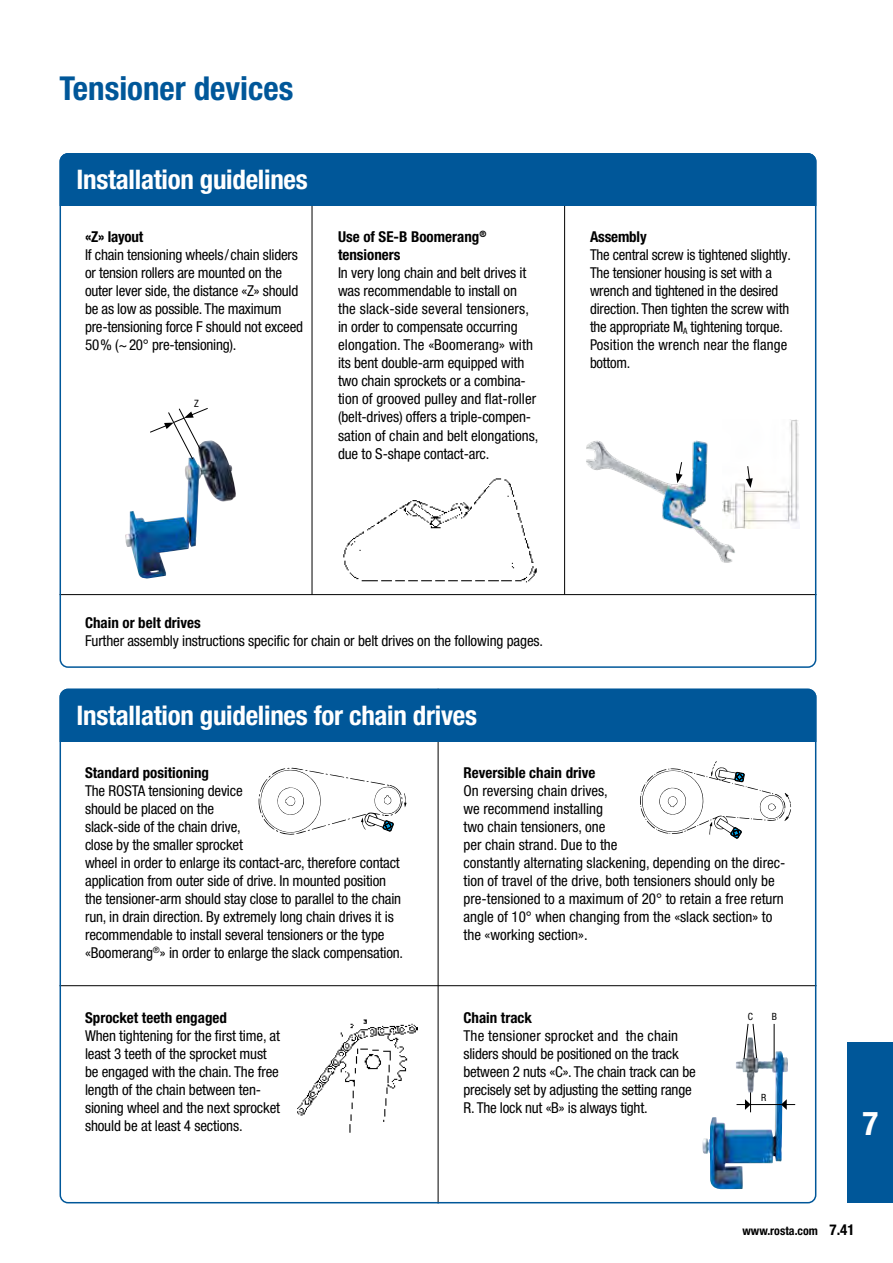
<style>
.page{position:relative;width:893px;height:1263px;background:#fff}
.page>*{position:absolute;margin:0;border:0;box-sizing:border-box;transform-origin:0 0}
.t1{font:700 condensed 33px "Helvetica Neue LT Pro";color:#005799}
.t2{font:700 condensed 33px "Helvetica Neue LT Pro";color:#fff}
.t3{font:700 condensed 27px "Helvetica Neue LT Pro";letter-spacing:-.01em;color:#fff}
.t4{font:condensed 15px/18px "Helvetica Neue LT Pro";letter-spacing:-.01em;color:#000}
.t5{font:700 condensed 15px/18px "Helvetica Neue LT Pro";color:#000}
.t6{font:700 condensed 12px "Helvetica Neue LT Pro";color:#000}
.t7{font:condensed 10.2px "Helvetica Neue LT Pro";color:#000}
.t8{font:condensed 10.05px "Helvetica Neue LT Pro";color:#000}
.s1{font-size:15px}
</style>
<div class="page">
<img style="left:125px;top:440px;width:111px;height:139px">
<svg style="left:150px;top:408px;width:58px;height:51px"></svg>
<img style="left:343px;top:478px;width:194px;height:105px">
<img style="left:586px;top:440px;width:152px;height:123px">
<svg style="left:676px;top:461px;width:6px;height:22px"></svg>
<img style="left:723px;top:420px;width:76px;height:108px">
<svg style="left:746px;top:465px;width:7px;height:23px"></svg>
<img style="left:297px;top:1019px;width:120px;height:114px">
<img style="left:702px;top:1037px;width:73px;height:152px">
<svg style="left:743px;top:1023px;width:14px;height:36px"></svg>
<hr style="left:774px;top:1024px;width:1px;height:36px;background:#000">
<svg style="left:781px;top:1099px;width:14px;height:11px"></svg>
<hr style="left:750px;top:1104px;width:32px;height:1px;background:#000">
<svg style="left:736px;top:1092px;width:15px;height:20px"></svg>
<svg style="left:259px;top:768px;width:148px;height:67px"></svg>
<svg style="left:640px;top:761px;width:151px;height:78px"></svg>
<hr style="left:312px;top:153px;width:1px;height:441px;background:#000">
<hr style="left:564px;top:153px;width:1px;height:441px;background:#000">
<hr style="left:438px;top:689px;width:1px;height:514px;background:#000">
<hr style="left:60px;top:594px;width:756px;height:1px;background:#000">
<hr style="left:60px;top:985px;width:756px;height:1px;background:#000">
<div style="left:60px;top:153px;width:756px;height:53px;background:#005799"></div>
<div style="left:60px;top:689px;width:756px;height:53px;background:#005799"></div>
<div style="left:848px;top:1042px;width:45px;height:161px;background:#005799"></div>
<h1 class="t1" style="left:60px;top:69px;width:235px">Tensioner devices</h1>
<h2 class="t3" style="left:77px;top:164px;width:233px">Installation guidelines</h2>
<p class="t5" style="left:85px;top:228px;width:60px">«Z» layout</p>
<p class="t4" style="left:85px;top:246px;width:220px">If chain tensioning wheels/chain sliders or tension rollers are mounted on the outer lever side, the distance «Z» should be as low as possible. The maximum pre-tensioning force F should not exceed 50% (~20° pre-tensioning).</p>
<p class="t7" style="left:194px;top:398px;width:6px">Z</p>
<p class="t5" style="left:338px;top:228px;width:150px">Use of SE-B Boomerang<sup>® </sup>tensioners</p>
<p class="t4" style="left:338px;top:264px;width:202px">In very long chain and belt drives it was recommendable to install on the slack-side several tensioners, in order to compensate occurring elongation. The «Boomerang» with its bent double-arm equipped with two chain sprockets or a combina&shy;tion of grooved pulley and flat-roller (belt-drives) offers a triple-compen&shy;sation of chain and belt elongations, due to S-shape contact-arc.</p>
<p class="t5" style="left:590px;top:228px;width:58px">Assembly</p>
<p class="t4" style="left:590px;top:246px;width:202px">The central screw is tightened slightly.<br>The tensioner housing is set with a wrench and tightened in the desired direction. Then tighten the screw with the appropriate M<sub>A</sub> tightening torque.<br>Position the wrench near the flange bottom.</p>
<p class="t5" style="left:85px;top:614px;width:117px">Chain or belt drives</p>
<p class="t4" style="left:85px;top:631px;width:460px">Further assembly instructions specific for chain or belt drives on the following pages.</p>
<h2 class="t3" style="left:77px;top:699px;width:402px">Installation guidelines for chain drives</h2>
<p class="t5" style="left:85px;top:764px;width:126px">Standard positioning</p>
<p class="t4" style="left:85px;top:782px;width:320px">The ROSTA tensioning device<br>should be placed on the<br>slack-side of the chain drive,<br>close by the smaller sprocket<br>wheel in order to enlarge its contact-arc, therefore contact application from outer side of drive. In mounted position the tensioner-arm should stay close to parallel to the chain run, in drain direction. By extremely long chain drives it is recommendable to install several tensioners or the type «Boomerang<sup>®</sup>» in order to enlarge the slack compensation.</p>
<p class="t5" style="left:85px;top:1008px;width:143px">Sprocket teeth engaged</p>
<p class="t4" style="left:85px;top:1026px;width:197px">When tightening for the first time, at least 3 teeth of the sprocket must be engaged with the chain. The free length of the chain between ten&shy;sioning wheel and the next sprocket should be at least 4 sections.</p>
<p class="t5" style="left:463px;top:764px;width:133px">Reversible chain drive</p>
<p class="t4" style="left:463px;top:782px;width:323px">On reversing chain drives,<br>we recommend installing<br>two chain tensioners, one<br>per chain strand. Due to the<br>constantly alternating slackening, depending on the direc&shy;tion of travel of the drive, both tensioners should only be pre-tensioned to a maximum of 20° to retain a free return angle of 10° when changing from the «slack section» to the «working section».</p>
<p class="t5" style="left:463px;top:1008px;width:70px">Chain track</p>
<p class="t4" style="left:463px;top:1026px;width:234px">The tensioner sprocket and the chain sliders should be positioned on the track between 2 nuts «C». The chain track can be precisely set by adjusting the setting range R. The lock nut «B» is always tight.</p>
<p class="t8" style="left:748px;top:1010px;width:7px">C</p>
<p class="t8" style="left:772px;top:1010px;width:7px">B</p>
<p class="t8" style="left:761px;top:1092px;width:7px">R</p>
<h1 class="t2" style="left:862px;top:1103px;width:17px">7</h1>
<p class="t6" style="left:742px;top:1224px;width:114px">www.rosta.com <span class="s1">7.41</span></p>
</div>
